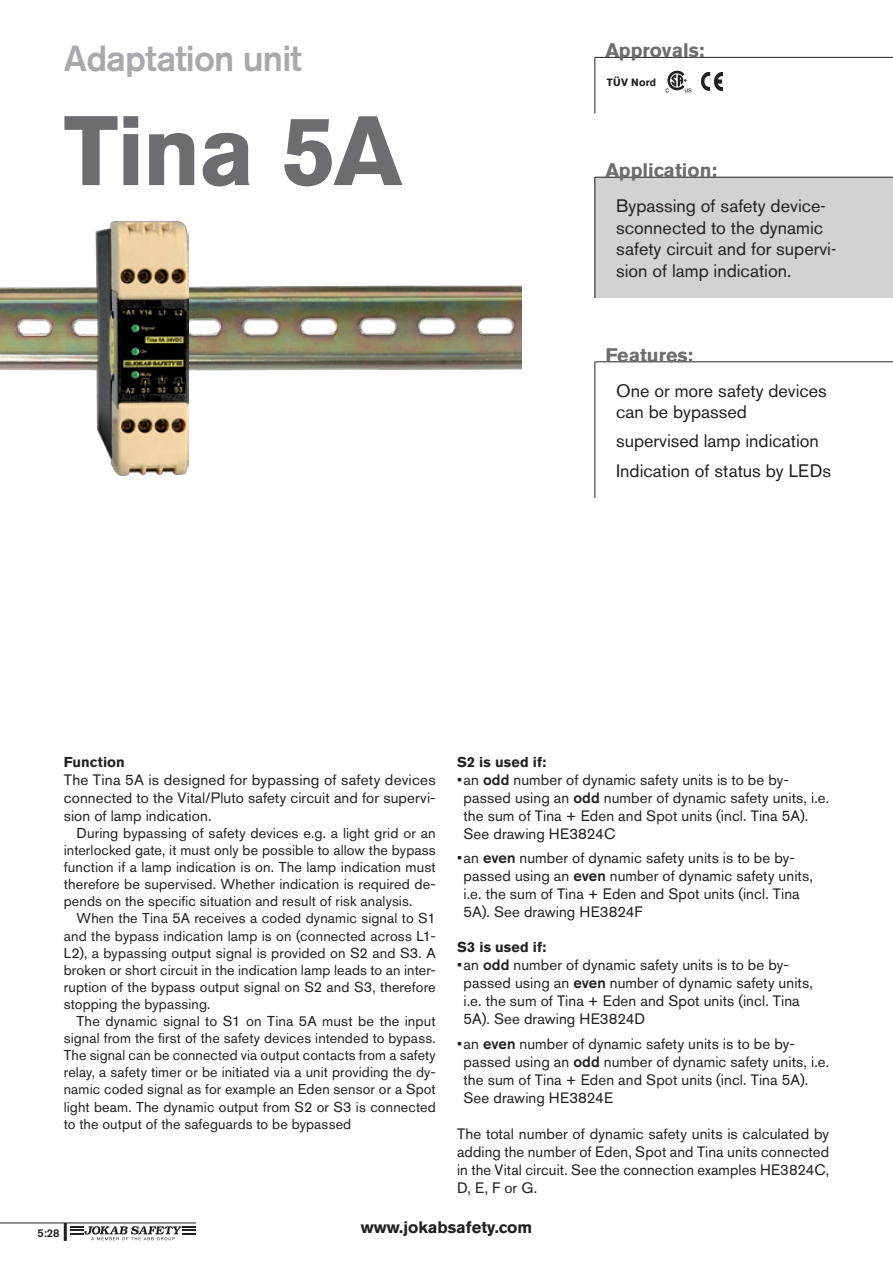
<style>
.page{position:relative;width:893px;height:1263px;background:#fff}
.page>*{position:absolute;margin:0;border:0;box-sizing:border-box;transform-origin:0 0}
.Produktrubrik{font:700 97.5px "Akzidenz Grotesk BE";letter-spacing:-.03em;color:#6c6d70}
.Produktforklaring{font:500 36px "Akzidenz Grotesk BE";letter-spacing:-.02em;color:#a8a9ad}
.t1{font:700 19.5px "Akzidenz Grotesk BE";color:#6c6d70}
.Godk-Anv-Ford_text{font:18px/21.6px "Akzidenz Grotesk BE";color:#231f20}
.t2{font:700 16.5px "Akzidenz Grotesk BE";color:#231f20}
.Brodtext_punktlista{font:15px/18px "Akzidenz Grotesk Pro";letter-spacing:.005em;color:#231f20}
.Brodluftover{font:15px/18px "Akzidenz Grotesk Pro";letter-spacing:.005em;color:#231f20;text-align:justify}
.Brodtext{font:15px/18px "Akzidenz Grotesk Pro";letter-spacing:.005em;color:#231f20;text-align:justify}
.Brodindrag{font:14.25px/17.1px "Akzidenz Grotesk Pro";letter-spacing:.01em;color:#231f20;text-align:justify}
.Brodrub{font:700 14.25px "Akzidenz Grotesk Pro";letter-spacing:.01em;color:#231f20}
.t3{font:500 11.25px "Akzidenz Grotesk BE";color:#231f20}
.Brodtext-2{font:700 10.5px "Akzidenz Grotesk Pro";letter-spacing:.025em;color:#231f20}
.s1{font-weight:500}
</style>
<div class="page">
<hr style="left:0;top:1222px;width:196px;height:1px;background:#231f20">
<hr style="left:64px;top:1223px;width:3px;height:18px;background:#231f20">
<svg style="left:70px;top:1226px;width:126px;height:14px"></svg>
<img style="left:0;top:284px;width:522px;height:87px">
<img style="left:96px;top:221px;width:92px;height:254px">
<img style="left:665px;top:71px;width:26px;height:22px">
<img style="left:701px;top:72px;width:21px;height:19px">
<div style="left:595px;top:177px;width:298px;height:121px;background:#d1d2d4"></div>
<hr style="left:595px;top:57px;width:298px;height:1px;background:#231f20">
<hr style="left:595px;top:58px;width:1px;height:55px;background:#231f20">
<hr style="left:595px;top:177px;width:298px;height:1px;background:#231f20">
<hr style="left:595px;top:177px;width:1px;height:121px;background:#231f20">
<hr style="left:595px;top:362px;width:298px;height:1px;background:#231f20">
<hr style="left:595px;top:362px;width:1px;height:136px;background:#231f20">
<p class="Produktforklaring" style="left:64px;top:36px;width:239px">Adaptation unit</p>
<p class="Produktrubrik" style="left:64px;top:95px;width:340px">Tina 5A</p>
<p class="t1" style="left:605px;top:39px;width:101px">Approvals:</p>
<p class="Brodtext-2" style="left:607px;top:75px;width:51px">TÜV Nord</p>
<p class="t1" style="left:605px;top:159px;width:113px">Application:</p>
<p class="Godk-Anv-Ford_text" style="left:616px;top:195px;width:222px">Bypassing of safety device&shy;sconnected to the dynamic safety circuit and for supervi&shy;sion of lamp indication.</p>
<p class="t1" style="left:605px;top:343px;width:89px">Features:</p>
<p class="Godk-Anv-Ford_text" style="left:616px;top:380px;width:212px;line-height:21px">One or more safety devices can be bypassed</p>
<p class="Godk-Anv-Ford_text" style="left:616px;top:430px;width:204px">supervised lamp indication</p>
<p class="Godk-Anv-Ford_text" style="left:616px;top:459px;width:216px">Indication of status by LEDs</p>
<p class="Brodrub" style="left:64px;top:752px;width:63px">Function</p>
<p class="Brodtext" style="left:64px;top:770px;width:374px">The Tina 5A is designed for bypassing of safety devices connected to the Vital/Pluto safety circuit and for supervi&shy;sion of lamp indication.</p>
<p class="Brodindrag" style="left:64px;top:824px;width:374px;text-indent:13px">During bypassing of safety devices e.g. a light grid or an interlocked gate, it must only be possible to allow the bypass function if a lamp indication is on. The lamp indication must therefore be supervised. Whether indication is required de&shy;pends on the specific situation and result of risk analysis.</p>
<p class="Brodindrag" style="left:64px;top:910px;width:374px;text-indent:13px">When the Tina 5A receives a coded dynamic signal to S1 and the bypass indication lamp is on (connected across L1- L2), a bypassing output signal is provided on S2 and S3. A broken or short circuit in the indication lamp leads to an inter&shy;ruption of the bypass output signal on S2 and S3, therefore stopping the bypassing.</p>
<p class="Brodindrag" style="left:64px;top:1012px;width:374px;text-indent:13px">The dynamic signal to S1 on Tina 5A must be the input signal from the first of the safety devices intended to bypass.<br>The signal can be connected via output contacts from a safety relay, a safety timer or be initiated via a unit providing the dy&shy;namic coded signal as for example an Eden sensor or a Spot light beam. The dynamic output from S2 or S3 is connected to the output of the safeguards to be bypassed</p>
<p class="Brodrub" style="left:457px;top:752px;width:91px">S2 is used if:</p>
<p class="Brodtext_punktlista" style="left:463px;top:770px;width:367px;text-indent:-6px">• an <span class="s1">odd</span> number of dynamic safety units is to be by&shy;passed using an <span class="s1">odd</span> number of dynamic safety units, i.e. the sum of Tina + Eden and Spot units (incl. Tina 5A).<br>See drawing HE3824C</p>
<p class="Brodtext_punktlista" style="left:463px;top:849px;width:351px;text-indent:-6px">• an <span class="s1">even</span> number of dynamic safety units is to be by&shy;passed using an <span class="s1">even</span> number of dynamic safety units, i.e. the sum of Tina + Eden and Spot units (incl. Tina 5A). See drawing HE3824F</p>
<p class="Brodrub" style="left:457px;top:938px;width:91px">S3 is used if:</p>
<p class="Brodtext_punktlista" style="left:463px;top:956px;width:351px;text-indent:-6px">• an <span class="s1">odd</span> number of dynamic safety units is to be by&shy;passed using an <span class="s1">even</span> number of dynamic safety units, i.e. the sum of Tina + Eden and Spot units (incl. Tina 5A). See drawing HE3824D</p>
<p class="Brodtext_punktlista" style="left:463px;top:1034px;width:367px;text-indent:-6px">• an <span class="s1">even</span> number of dynamic safety units is to be by&shy;passed using an <span class="s1">odd</span> number of dynamic safety units, i.e. the sum of Tina + Eden and Spot units (incl. Tina 5A).<br>See drawing HE3824E</p>
<p class="Brodluftover" style="left:457px;top:1124px;width:374px">The total number of dynamic safety units is calculated by adding the number of Eden, Spot and Tina units connected in the Vital circuit. See the connection examples HE3824C, D, E, F or G.</p>
<p class="t3" style="left:38px;top:1226px;width:23px">5:28</p>
<p class="t2" style="left:361px;top:1217px;width:173px">www.jokabsafety.com</p>
</div>
